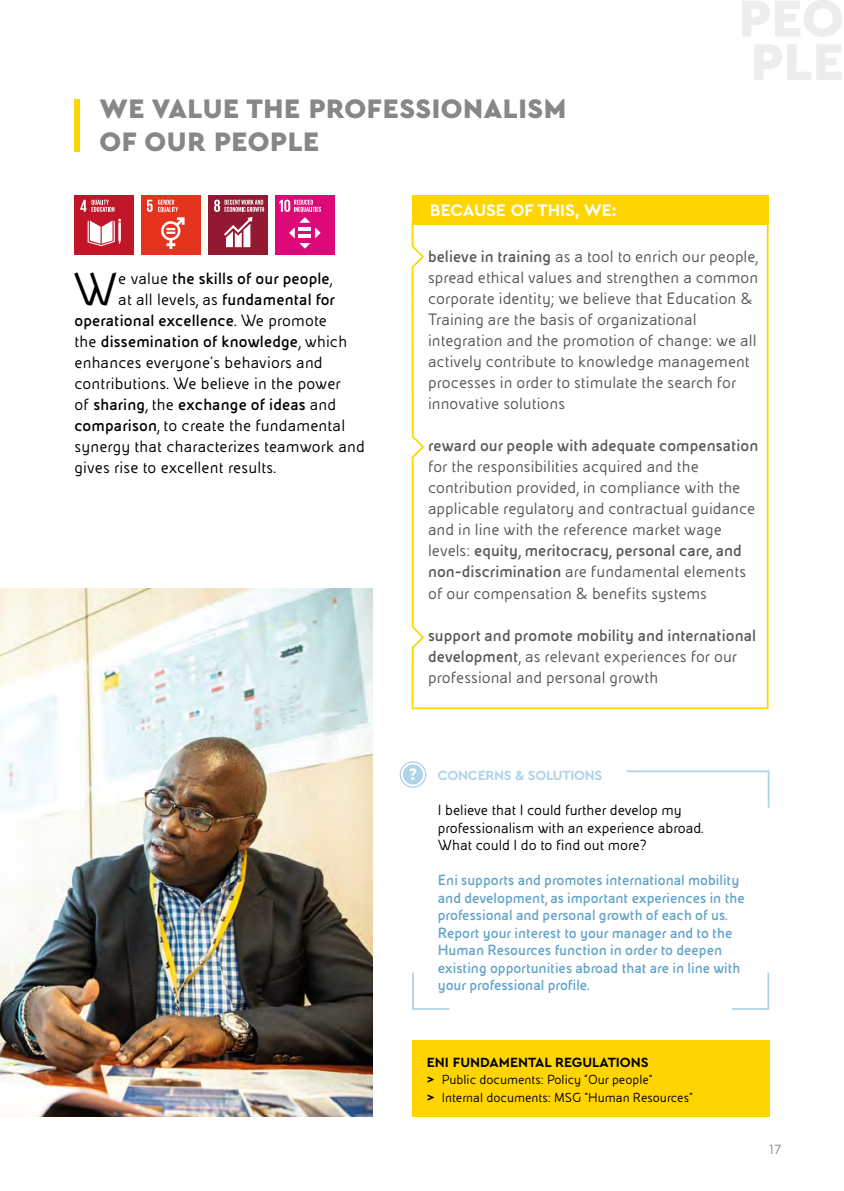
<style>
.page{position:relative;width:844px;height:1191px;background:#fff}
.page>*{position:absolute;margin:0;border:0;box-sizing:border-box;transform-origin:0 0}
.t1{font:49.18px "Eni Exp";color:#000}
.t2{font:900 28px/33.2px "Cera PRO";letter-spacing:.02em;color:#878787}
.t3{font:17.5px/21px "Eni Exp";letter-spacing:.005em;color:#575756}
.t4{font:17.5px "Eni Exp";letter-spacing:.01em;color:#000}
.t5{font:700 17.5px "Eni Exp";letter-spacing:.01em;color:#000}
.t6{font:700 17.5px "Eni Exp";letter-spacing:.005em;color:#575756}
.t7{font:700 17.5px "Cera PRO";color:#fff}
.t8{font:700 15.75px/17.5px "Eni Exp";color:#61a3c9}
.t9{font:15.75px/17.5px "Eni Exp";color:#000}
.t10{font:14px/17.5px "Eni Exp";color:#000}
.t11{font:700 14px "Cera PRO";color:#000}
.t12{font:700 14px "Cera PRO";letter-spacing:-.02em;color:#afd3e8}
.t13{font:300 14px "Eni Exp";color:#575756}
.s1{font-weight:400}
.s2{font-weight:700}
.s3{font-family:"Cera PRO";font-weight:700}
</style>
<div class="page">
<div style="left:74px;top:99px;width:6px;height:53px;background:#ffd500"></div>
<div style="left:141px;top:195px;width:59px;height:59px;background:#e6331d"></div>
<svg style="left:147px;top:200px;width:37px;height:49px"></svg>
<div style="left:74px;top:195px;width:60px;height:59px;background:#c11628"></div>
<svg style="left:88px;top:219px;width:33px;height:27px"></svg>
<svg style="left:80px;top:200px;width:34px;height:12px"></svg>
<div style="left:208px;top:195px;width:60px;height:59px;background:#931831"></div>
<svg style="left:214px;top:200px;width:50px;height:47px"></svg>
<img style="left:0;top:588px;width:372px;height:528px">
<div style="left:275px;top:195px;width:59px;height:59px;background:#dd0979"></div>
<svg style="left:279px;top:200px;width:42px;height:49px"></svg>
<svg style="left:411px;top:225px;width:357px;height:484px"></svg>
<div style="left:411px;top:195px;width:357px;height:30px;background:#ffd500"></div>
<div style="left:403px;top:764px;width:20px;height:20px;background:#afd3e8;border-radius:50%"></div>
<div style="left:399px;top:761px;width:27px;height:27px;border:1px solid #afd3e8;border-radius:50%"></div>
<div style="left:412px;top:1040px;width:357px;height:76px;background:#ffd500"></div>
<svg style="left:626px;top:770px;width:144px;height:38px"></svg>
<svg style="left:732px;top:972px;width:37px;height:38px"></svg>
<svg style="left:412px;top:972px;width:38px;height:38px"></svg>
<h2 class="t2" style="left:99px;top:91px;width:468px">WE VALUE THE PROFESSIONALISM<br>OF OUR PEOPLE</h2>
<h1 class="t1" style="left:73px;top:265px;width:46px">W</h1>
<p class="t5" style="left:118px;top:269px;width:216px"><span class="s1">e value</span> the skills of our people<span class="s1">,</span></p>
<p class="t4" style="left:118px;top:290px;width:218px">at all levels, as <span class="s2">fundamental for</span></p>
<p class="t5" style="left:74px;top:311px;width:254px">operational excellence<span class="s1">. We promote</span></p>
<p class="t5" style="left:74px;top:332px;width:274px"><span class="s1">the</span> dissemination of knowledge<span class="s1">, which</span></p>
<p class="t4" style="left:74px;top:353px;width:249px">enhances everyone's behaviors and</p>
<p class="t4" style="left:74px;top:374px;width:267px">contributions. We believe in the power</p>
<p class="t5" style="left:74px;top:395px;width:263px"><span class="s1">of</span> sharing<span class="s1">, the</span> exchange of ideas <span class="s1">and</span></p>
<p class="t4" style="left:74px;top:416px;width:272px"><span class="s2">comparison</span>, to create the fundamental</p>
<p class="t4" style="left:74px;top:437px;width:291px">synergy that characterizes teamwork and</p>
<p class="t4" style="left:74px;top:458px;width:203px">gives rise to excellent results.</p>
<p class="t7" style="left:429px;top:198px;width:188px">BECAUSE OF THIS, WE:</p>
<p class="t3" style="left:428px;top:247px;width:332px"><span class="s2">believe in training</span> as a tool to enrich our people, spread ethical values and strengthen a common corporate identity; we believe that Education &amp; Training are the basis of organizational integration and the promotion of change: we all actively contribute to knowledge management processes in order to stimulate the search for innovative solutions</p>
<p class="t6" style="left:428px;top:437px;width:332px">reward our people with adequate compensation</p>
<p class="t3" style="left:428px;top:457px;width:328px">for the responsibilities acquired and the contribution provided, in compliance with the applicable regulatory and contractual guidance and in line with the reference market wage levels: <span class="s2">equity, meritocracy, personal care, and non-discrimination</span> are fundamental elements of our compensation &amp; benefits systems</p>
<p class="t3" style="left:428px;top:625px;width:329px"><span class="s2">support and promote mobility and international development</span>, as relevant experiences for our professional and personal growth</p>
<p class="t7" style="left:409px;top:762px;width:9px">?</p>
<p class="t12" style="left:437px;top:766px;width:166px">CONCERNS &amp; SOLUTIONS</p>
<p class="t9" style="left:437px;top:801px;width:267px">I believe that I could further develop my professionalism with an experience abroad.<br>What could I do to find out more?</p>
<p class="t8" style="left:437px;top:871px;width:308px">Eni supports and promotes international mobility and development, as important experiences in the professional and personal growth of each of us.<br>Report your interest to your manager and to the Human Resources function in order to deepen existing opportunities abroad that are in line with your professional profile.</p>
<p class="t11" style="left:427px;top:1052px;width:223px">ENI FUNDAMENTAL REGULATIONS</p>
<p class="t10" style="left:427px;top:1071px;width:267px"><span class="s3">&gt;</span> Public documents: Policy "Our people"<br><span class="s3">&gt;</span> Internal documents: MSG "Human Resources"</p>
<p class="t13" style="left:769px;top:1142px;width:13px">17</p>
</div>
